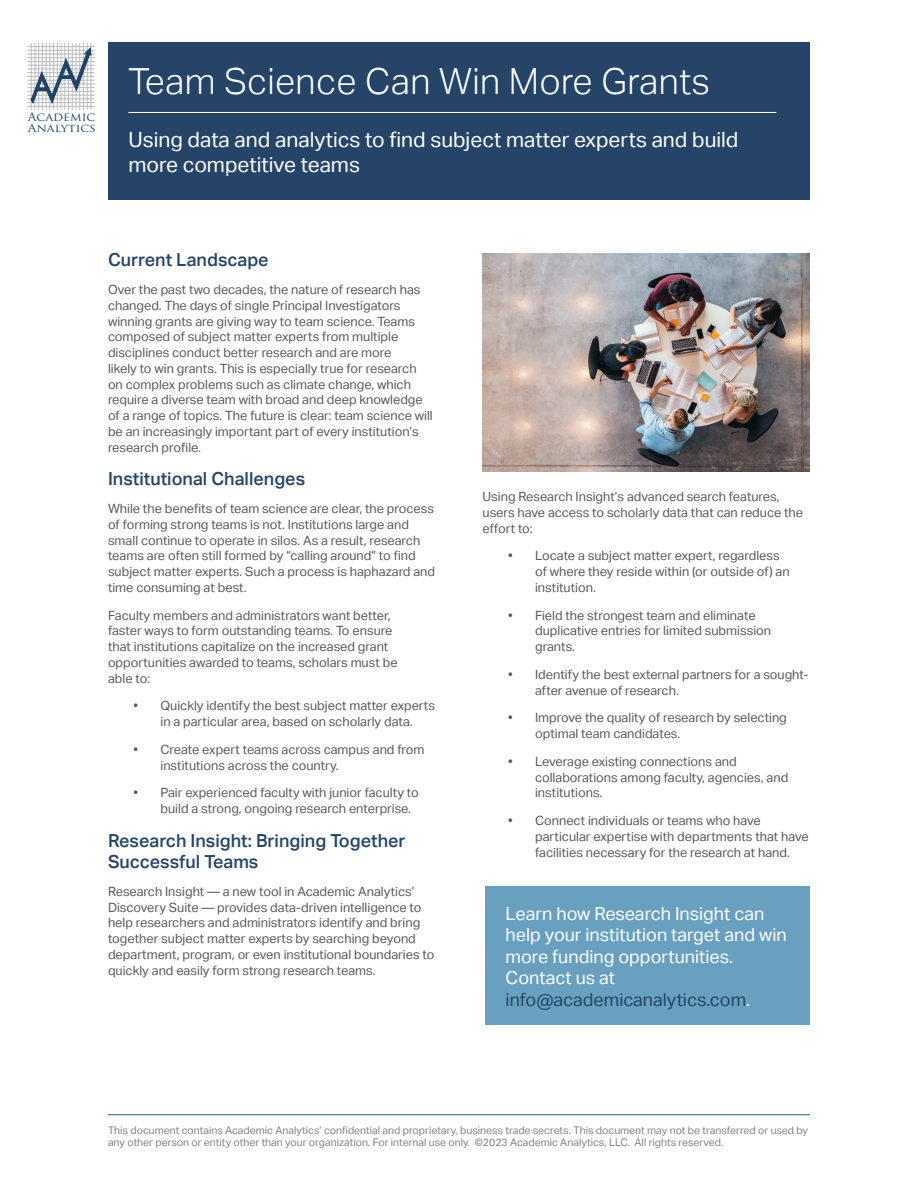
<style>
.page{position:relative;width:918px;height:1188px;background:#fff}
.page>*{position:absolute;margin:0;border:0;box-sizing:border-box;transform-origin:0 0}
.t1{font:300 36px "Aktiv Grotesk";letter-spacing:.01em;color:#fff}
.t2{font:21px/25.2px "Aktiv Grotesk";color:#fff}
.t3{font:18px/21.6px "Aktiv Grotesk";color:#fff}
.t4{font:500 18px/21.6px "Aktiv Grotesk";color:#254467}
.t5{font:18px "Aktiv Grotesk";color:#254467}
.t6{font:12.75px/15.8px "Aktiv Grotesk";color:#57585a}
.t7{font:11.55px "Trajan Pro";color:#1f4266;scale:1.08 1}
.t8{font:11.25px "Trajan Pro";color:#1f4266;scale:1.11 1}
.t9{font:10.5px/12.6px "Aktiv Grotesk";color:#808285}
.s1{color:#fff}
</style>
<div class="page">
<hr style="left:27px;top:106px;width:68px;height:1px;background:#bcbdc0">
<hr style="left:27px;top:102px;width:68px;height:1px;background:#bcbdc0">
<hr style="left:27px;top:99px;width:68px;height:1px;background:#bcbdc0">
<hr style="left:27px;top:95px;width:68px;height:1px;background:#bcbdc0">
<hr style="left:27px;top:91px;width:68px;height:1px;background:#bcbdc0">
<hr style="left:27px;top:87px;width:68px;height:1px;background:#bcbdc0">
<hr style="left:27px;top:84px;width:68px;height:1px;background:#bcbdc0">
<hr style="left:27px;top:80px;width:68px;height:1px;background:#bcbdc0">
<hr style="left:27px;top:76px;width:68px;height:1px;background:#bcbdc0">
<hr style="left:27px;top:72px;width:68px;height:1px;background:#bcbdc0">
<hr style="left:27px;top:69px;width:68px;height:1px;background:#bcbdc0">
<hr style="left:27px;top:65px;width:68px;height:1px;background:#bcbdc0">
<hr style="left:27px;top:61px;width:68px;height:1px;background:#bcbdc0">
<hr style="left:27px;top:54px;width:68px;height:1px;background:#bcbdc0">
<hr style="left:27px;top:58px;width:68px;height:1px;background:#bcbdc0">
<hr style="left:27px;top:50px;width:68px;height:1px;background:#bcbdc0">
<hr style="left:31px;top:43px;width:1px;height:67px;background:#bcbdc0">
<hr style="left:35px;top:43px;width:1px;height:67px;background:#bcbdc0">
<hr style="left:38px;top:43px;width:1px;height:67px;background:#bcbdc0">
<hr style="left:42px;top:43px;width:1px;height:67px;background:#bcbdc0">
<hr style="left:46px;top:43px;width:1px;height:67px;background:#bcbdc0">
<hr style="left:50px;top:43px;width:1px;height:67px;background:#bcbdc0">
<hr style="left:53px;top:43px;width:1px;height:67px;background:#bcbdc0">
<hr style="left:57px;top:43px;width:1px;height:67px;background:#bcbdc0">
<hr style="left:61px;top:43px;width:1px;height:67px;background:#bcbdc0">
<hr style="left:65px;top:43px;width:1px;height:67px;background:#bcbdc0">
<hr style="left:68px;top:43px;width:1px;height:67px;background:#bcbdc0">
<hr style="left:72px;top:43px;width:1px;height:67px;background:#bcbdc0">
<hr style="left:76px;top:43px;width:1px;height:67px;background:#bcbdc0">
<hr style="left:83px;top:43px;width:1px;height:67px;background:#bcbdc0">
<hr style="left:79px;top:43px;width:1px;height:67px;background:#bcbdc0">
<hr style="left:87px;top:43px;width:1px;height:67px;background:#bcbdc0">
<hr style="left:91px;top:43px;width:1px;height:67px;background:#bcbdc0">
<hr style="left:27px;top:46px;width:68px;height:1px;background:#bcbdc0">
<svg style="left:31px;top:47px;width:60px;height:57px"></svg>
<hr style="left:108px;top:1114px;width:702px;height:1px;background:#216191">
<img style="left:483px;top:254px;width:327px;height:218px">
<div style="left:108px;top:42px;width:702px;height:158px;background:#254467"></div>
<hr style="left:128px;top:112px;width:648px;height:1px;background:#fff">
<div style="left:485px;top:886px;width:325px;height:139px;background:#69a0bf"></div>
<p class="t7" style="left:28px;top:110px;width:64px">Academic</p>
<p class="t8" style="left:28px;top:121px;width:63px">Analytics</p>
<p class="t1" style="left:128px;top:61px;width:583px">Team Science Can Win More Grants</p>
<p class="t2" style="left:128px;top:127px;width:612px">Using data and analytics to find subject matter experts and build more competitive teams</p>
<p class="t4" style="left:108px;top:249px;width:162px">Current Landscape</p>
<p class="t6" style="left:108px;top:282px;width:326px">Over the past two decades, the nature of research has changed. The days of single Principal Investigators winning grants are giving way to team science. Teams composed of subject matter experts from multiple disciplines conduct better research and are more<br>likely to win grants. This is especially true for research on complex problems such as climate change, which require a diverse team with broad and deep knowledge of a range of topics. The future is clear: team science will be an increasingly important part of every institution’s research profile.</p>
<p class="t4" style="left:108px;top:468px;width:199px">Institutional Challenges</p>
<p class="t6" style="left:108px;top:501px;width:329px">While the benefits of team science are clear, the process of forming strong teams is not. Institutions large and small continue to operate in silos. As a result, research teams are often still formed by “calling around” to find subject matter experts. Such a process is haphazard and time consuming at best.</p>
<p class="t6" style="left:108px;top:607px;width:291px">Faculty members and administrators want better, faster ways to form outstanding teams. To ensure that institutions capitalize on the increased grant opportunities awarded to teams, scholars must be able to:</p>
<p class="t6" style="left:133px;top:698px;width:303px;text-align:center">• Quickly identify the best subject matter experts in a particular area, based on scholarly data.</p>
<p class="t6" style="left:160px;top:741px;width:266px;text-indent:-27px">• Create expert teams across campus and from institutions across the country.</p>
<p class="t6" style="left:160px;top:785px;width:260px;text-indent:-27px">• Pair experienced faculty with junior faculty to build a strong, ongoing research enterprise.</p>
<p class="t4" style="left:108px;top:830px;width:299px">Research Insight: Bringing Together<br>Successful Teams</p>
<p class="t6" style="left:108px;top:884px;width:328px">Research Insight — a new tool in Academic Analytics’ Discovery Suite — provides data-driven intelligence to help researchers and administrators identify and bring together subject matter experts by searching beyond department, program, or even institutional boundaries to quickly and easily form strong research teams.</p>
<p class="t6" style="left:483px;top:489px;width:322px">Using Research Insight’s advanced search features, users have access to scholarly data that can reduce the effort to:</p>
<p class="t6" style="left:535px;top:548px;width:256px;text-indent:-27px">• Locate a subject matter expert, regardless of where they reside within (or outside of) an institution.</p>
<p class="t6" style="left:535px;top:607px;width:238px;text-indent:-27px">• Field the strongest team and eliminate duplicative entries for limited submission grants.</p>
<p class="t6" style="left:535px;top:667px;width:275px;text-indent:-27px">• Identify the best external partners for a sought&shy;after avenue of research.</p>
<p class="t6" style="left:535px;top:710px;width:253px;text-indent:-27px">• Improve the quality of research by selecting optimal team candidates.</p>
<p class="t6" style="left:535px;top:754px;width:255px;text-indent:-27px">• Leverage existing connections and collaborations among faculty, agencies, and institutions.</p>
<p class="t6" style="left:535px;top:813px;width:275px;text-indent:-27px">• Connect individuals or teams who have particular expertise with departments that have facilities necessary for the research at hand.</p>
<p class="t3" style="left:506px;top:903px;width:283px">Learn how Research Insight can help your institution target and win more funding opportunities.</p>
<p class="t3" style="left:506px;top:967px;width:111px">Contact us at</p>
<p class="t5" style="left:506px;top:989px;width:246px">info@academicanalytics.com<span class="s1">.</span></p>
<p class="t9" style="left:108px;top:1124px;width:702px">This document contains Academic Analytics’ confidential and proprietary, business trade secrets. This document may not be transferred or used by any other person or entity other than your organization. For internal use only. ©2023 Academic Analytics, LLC. All rights reserved.</p>
</div>
